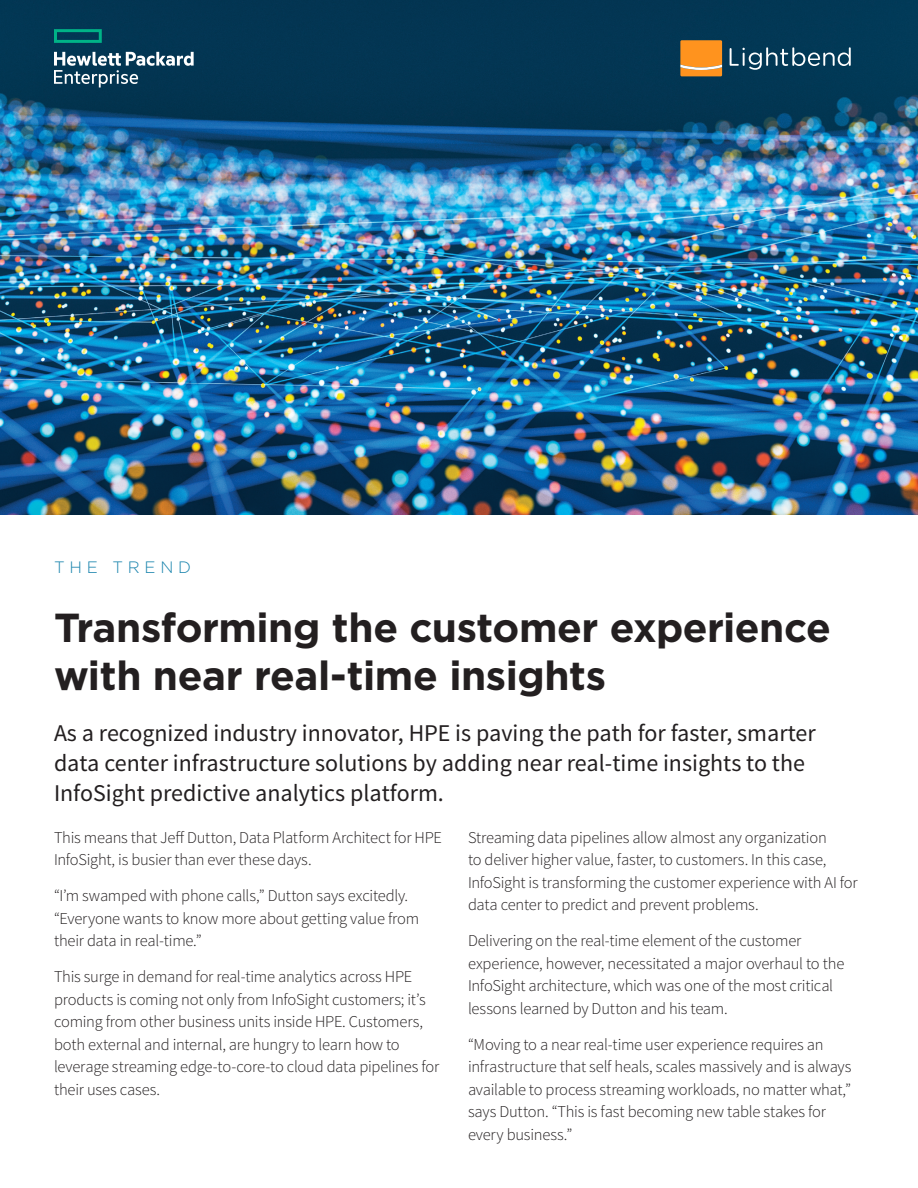
<style>
.page{position:relative;width:918px;height:1188px;background:#fff}
.page>*{position:absolute;margin:0;border:0;box-sizing:border-box;transform-origin:0 0}
.headline{font:700 40.5px/48.6px "Gotham";letter-spacing:-.01em;color:#231f20}
.subhead{font:24px/30px "Source Sans Pro";color:#231f20}
.t1{font:300 16.5px/22.5px "Source Sans Pro";letter-spacing:-.015em;color:#231f20}
.t2{font:300 16.5px "Gotham";letter-spacing:.29em;color:#1a84ad}
</style>
<div class="page">
<img style="left:0;top:0;width:918px;height:514px">
<svg style="left:54px;top:29px;width:48px;height:14px"></svg>
<svg style="left:54px;top:52px;width:140px;height:35px"></svg>
<svg style="left:730px;top:47px;width:121px;height:23px"></svg>
<svg style="left:680px;top:40px;width:42px;height:36px"></svg>
<p class="t2" style="left:54px;top:557px;width:139px">THE TREND</p>
<p class="headline" style="left:54px;top:603px;width:778px">Transforming the customer experience with near real-time insights</p>
<p class="subhead" style="left:54px;top:718px;width:763px">As a recognized industry innovator, HPE is paving the path for faster, smarter data center infrastructure solutions by adding near real-time insights to the<br>InfoSight predictive analytics platform.</p>
<p class="t1" style="left:54px;top:826px;width:389px">This means that Jeff Dutton, Data Platform Architect for HPE<br>InfoSight, is busier than ever these days.</p>
<p class="t1" style="left:54px;top:885px;width:367px">“I’m swamped with phone calls,” Dutton says excitedly. “Everyone wants to know more about getting value from their data in real-time.”</p>
<p class="t1" style="left:54px;top:966px;width:387px">This surge in demand for real-time analytics across HPE products is coming not only from InfoSight customers; it’s coming from other business units inside HPE. Customers, both external and internal, are hungry to learn how to leverage streaming edge-to-core-to cloud data pipelines for their uses cases.</p>
<p class="t1" style="left:468px;top:826px;width:391px">Streaming data pipelines allow almost any organization<br>to deliver higher value, faster, to customers. In this case, InfoSight is transforming the customer experience with AI for data center to predict and prevent problems.</p>
<p class="t1" style="left:468px;top:930px;width:378px">Delivering on the real-time element of the customer experience, however, necessitated a major overhaul to the InfoSight architecture, which was one of the most critical lessons learned by Dutton and his team.</p>
<p class="t1" style="left:468px;top:1033px;width:385px">“Moving to a near real-time user experience requires an infrastructure that self heals, scales massively and is always available to process streaming workloads, no matter what,” says Dutton. “This is fast becoming new table stakes for every business.”</p>
</div>
